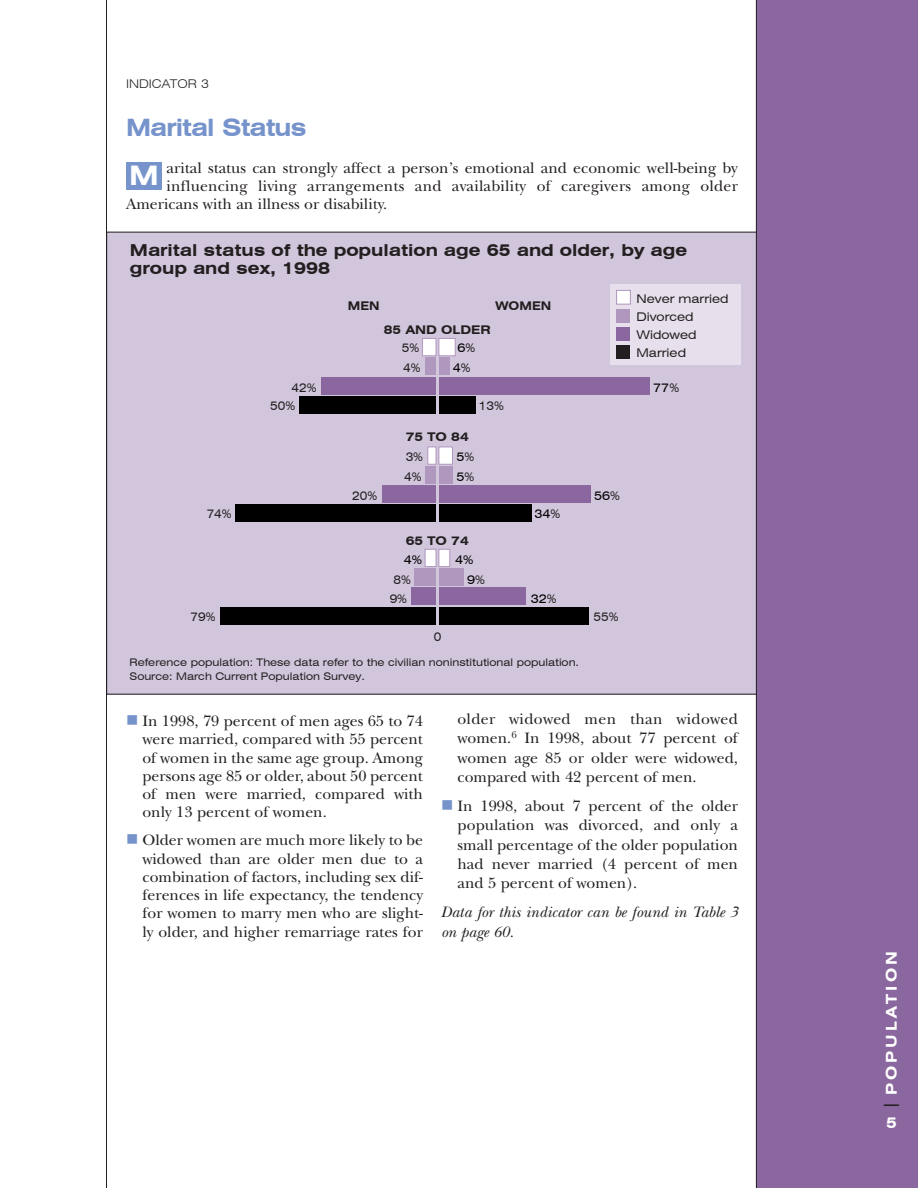
<style>
.page{position:relative;width:918px;height:1188px;background:#fff}
.page>*{position:absolute;margin:0;border:0;box-sizing:border-box;transform-origin:0 0}
.t1{font:700 expanded 27px "Swiss 721 BT";color:#fff}
.t2{font:700 expanded 24px "Swiss 721 BT";letter-spacing:-.035em;color:#7693cb;scale:.95 1}
.t3{font:700 expanded 16.5px/18px "Swiss 721 BT";color:#231f20}
.t4{font:15.75px/18.3px "New Baskerville";color:#231f20;text-align:justify}
.t5{font:italic 15.75px/19.4px "New Baskerville";color:#231f20}
.t6{font:700 expanded 15px "Swiss 721 BT";letter-spacing:.205em;color:#fff}
.t7{font:expanded 12px/18px "Swiss 721 BT";color:#231f20}
.t8{font:expanded 12px "Swiss 721 BT";color:#231f20;scale:.95 1}
.t9{font:expanded 12px "Swiss 721 BT";color:#000}
.t10{font:700 expanded 12px "Swiss 721 BT";color:#231f20}
.t11{font:300 expanded 12px "Swiss 721 BT";color:#231f20}
.t12{font:700 expanded 12px "Swiss 721 BT";color:#231f20;scale:.95 1}
.t13{font:expanded 10.5px/13.5px "Swiss 721 BT";color:#231f20}
.s1{color:#231f20}
</style>
<div class="page">
<div style="left:108px;top:234px;width:647px;height:459px;background:#d2c6dc"></div>
<div style="left:610px;top:284px;width:131px;height:80px;background:#e7e0ec"></div>
<div style="left:616px;top:290px;width:15px;height:14px;background:#fff;border:1px solid #af97be"></div>
<div style="left:617px;top:309px;width:13px;height:14px;background:#af97be"></div>
<div style="left:617px;top:327px;width:13px;height:14px;background:#8a679e"></div>
<div style="left:617px;top:345px;width:13px;height:14px;background:#231f20"></div>
<div style="left:425px;top:549px;width:11px;height:18px;background:#fff;border:1px solid #af97be"></div>
<div style="left:428px;top:447px;width:8px;height:17px;background:#fff;border:1px solid #af97be"></div>
<div style="left:422px;top:338px;width:14px;height:18px;background:#fff;border:1px solid #af97be"></div>
<div style="left:415px;top:568px;width:21px;height:18px;background:#af97be"></div>
<div style="left:425px;top:466px;width:11px;height:17px;background:#af97be"></div>
<div style="left:425px;top:358px;width:11px;height:17px;background:#af97be"></div>
<div style="left:412px;top:588px;width:24px;height:17px;background:#8a679e"></div>
<div style="left:383px;top:485px;width:53px;height:18px;background:#8a679e"></div>
<div style="left:322px;top:377px;width:114px;height:17px;background:#8a679e"></div>
<div style="left:220px;top:607px;width:216px;height:17px;background:#000"></div>
<div style="left:236px;top:505px;width:200px;height:17px;background:#000"></div>
<div style="left:300px;top:396px;width:136px;height:18px;background:#000"></div>
<div style="left:439px;top:549px;width:11px;height:18px;background:#fff;border:1px solid #af97be"></div>
<div style="left:439px;top:447px;width:14px;height:17px;background:#fff;border:1px solid #af97be"></div>
<div style="left:439px;top:338px;width:16px;height:18px;background:#fff;border:1px solid #af97be"></div>
<div style="left:439px;top:569px;width:24px;height:17px;background:#af97be"></div>
<div style="left:439px;top:466px;width:14px;height:18px;background:#af97be"></div>
<div style="left:439px;top:358px;width:11px;height:17px;background:#af97be"></div>
<div style="left:439px;top:588px;width:87px;height:17px;background:#8a679e"></div>
<div style="left:439px;top:485px;width:151px;height:18px;background:#8a679e"></div>
<div style="left:439px;top:377px;width:210px;height:17px;background:#8a679e"></div>
<div style="left:439px;top:607px;width:149px;height:17px;background:#000"></div>
<div style="left:439px;top:505px;width:93px;height:17px;background:#000"></div>
<div style="left:439px;top:396px;width:36px;height:18px;background:#000"></div>
<div style="left:756px;top:0;width:162px;height:1187px;background:#8a679e"></div>
<hr style="left:106px;top:0;width:1px;height:1187px;background:#231f20">
<div style="left:126px;top:162px;width:36px;height:28px;background:#7693cb"></div>
<p class="t11" style="left:126px;top:76px;width:84px">INDICATOR 3</p>
<h2 class="t2" style="left:126px;top:113px;width:192px">Marital Status</h2>
<p class="t4" style="left:166px;top:160px;width:573px">arital status can strongly affect a person’s emotional and economic well-being by</p>
<p class="t4" style="left:166px;top:178px;width:573px">influencing living arrangements and availability of caregivers among older</p>
<p class="t4" style="left:126px;top:196px;width:263px">Americans with an illness or disability.</p>
<h1 class="t1" style="left:129px;top:159px;width:31px">M</h1>
<p class="t3" style="left:130px;top:241px;width:559px">Marital status of the population age 65 and older, by age group and sex, 1998</p>
<p class="t12" style="left:348px;top:299px;width:35px">MEN</p>
<p class="t12" style="left:496px;top:299px;width:60px">WOMEN</p>
<p class="t10" style="left:384px;top:323px;width:108px">85 AND OLDER</p>
<p class="t8" style="left:402px;top:340px;width:20px">5%</p>
<p class="t9" style="left:457px;top:340px;width:19px">6<span class="s1">%</span></p>
<p class="t8" style="left:403px;top:360px;width:20px">4%</p>
<p class="t9" style="left:453px;top:360px;width:19px">4<span class="s1">%</span></p>
<p class="t7" style="left:637px;top:289px;width:94px">Never married<br>Divorced<br>Widowed<br>Married</p>
<p class="t8" style="left:292px;top:380px;width:28px">42%</p>
<p class="t9" style="left:653px;top:380px;width:27px">77<span class="s1">%</span></p>
<p class="t8" style="left:270px;top:399px;width:28px">50%</p>
<p class="t8" style="left:479px;top:399px;width:28px">13%</p>
<p class="t10" style="left:406px;top:430px;width:65px">75 TO 84</p>
<p class="t8" style="left:406px;top:450px;width:20px">3%</p>
<p class="t9" style="left:456px;top:450px;width:19px">5<span class="s1">%</span></p>
<p class="t8" style="left:404px;top:470px;width:20px">4%</p>
<p class="t9" style="left:456px;top:470px;width:19px">5<span class="s1">%</span></p>
<p class="t8" style="left:352px;top:488px;width:28px">20%</p>
<p class="t9" style="left:594px;top:488px;width:27px">56<span class="s1">%</span></p>
<p class="t8" style="left:207px;top:507px;width:28px">74%</p>
<p class="t9" style="left:535px;top:507px;width:27px">34<span class="s1">%</span></p>
<p class="t10" style="left:406px;top:534px;width:65px">65 TO 74</p>
<p class="t9" style="left:404px;top:552px;width:20px">4%</p>
<p class="t9" style="left:455px;top:552px;width:20px">4%</p>
<p class="t8" style="left:393px;top:572px;width:20px">8%</p>
<p class="t9" style="left:467px;top:572px;width:19px">9<span class="s1">%</span></p>
<p class="t8" style="left:191px;top:610px;width:28px">79%</p>
<p class="t8" style="left:390px;top:591px;width:20px">9%</p>
<p class="t9" style="left:531px;top:591px;width:27px">32<span class="s1">%</span></p>
<p class="t8" style="left:434px;top:630px;width:10px">0</p>
<p class="t13" style="left:130px;top:656px;width:451px">Reference population: These data refer to the civilian noninstitutional population.<br>Source: March Current Population Survey.</p>
<p class="t8" style="left:594px;top:610px;width:28px">55%</p>
<p class="t4" style="left:142px;top:714px;width:282px">In 1998, 79 percent of men ages 65 to 74 were married, compared with 55 percent of women in the same age group. Among persons age 85 or older, about 50 percent of men were married, compared with only 13 percent of women.</p>
<p class="t4" style="left:142px;top:833px;width:282px">Older women are much more likely to be widowed than are older men due to a combination of factors, including sex dif&shy;ferences in life expectancy, the tendency for women to marry men who are slight&shy;ly older, and higher remarriage rates for</p>
<p class="t4" style="left:458px;top:711px;width:282px;line-height:19.4px">older widowed men than widowed women.<sup>6</sup> In 1998, about 77 percent of women age 85 or older were widowed, compared with 42 percent of men.</p>
<p class="t4" style="left:458px;top:798px;width:282px;line-height:19.4px">In 1998, about 7 percent of the older population was divorced, and only a small percentage of the older population had never married (4 percent of men and 5 percent of women).</p>
<p class="t5" style="left:441px;top:904px;width:298px">Data for this indicator can be found in Table 3 on page 60.</p>
<p class="t6" style="left:883px;top:1109px;width:159px;rotate:-90deg"><span class="s1">|</span> POPULATION</p>
<p class="t6" style="left:886px;top:1114px;width:12px">5</p>
</div>
